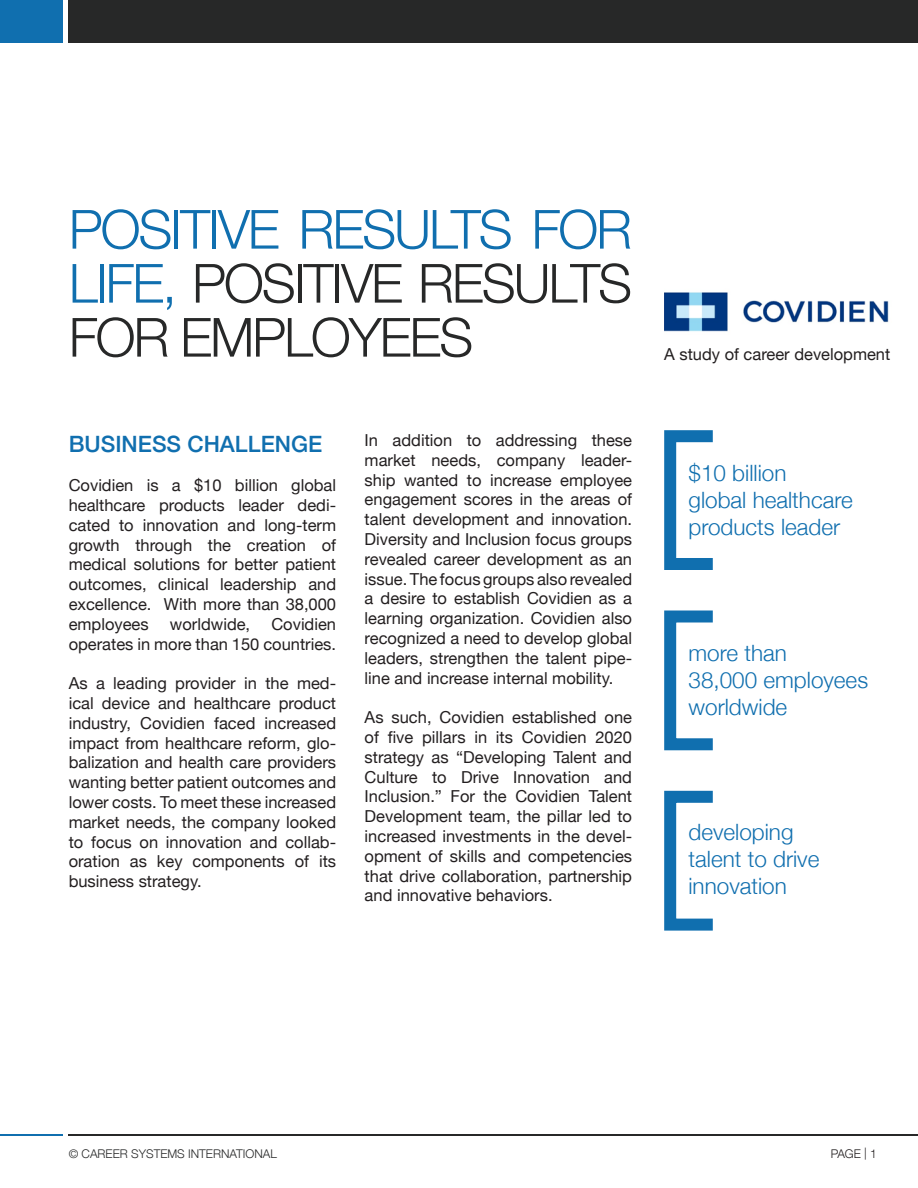
<style>
.page{position:relative;width:918px;height:1188px;background:#fff}
.page>*{position:absolute;margin:0;border:0;box-sizing:border-box;transform-origin:0 0}
.t1{font:300 54px/54px "Helvetica Neue";letter-spacing:-.04em;color:#272828;text-align:justify}
.brackets{font:300 22.5px/27px "Helvetica Neue";color:#106faf}
.t2{font:500 22.5px "Helvetica Neue";color:#106faf}
.t3{font:16.5px/19.8px "Helvetica Neue";color:#231f20;text-align:justify}
.t4{font:300 12px "Helvetica Neue";color:#272828}
.t5{font:300 12px "Helvetica Neue";color:#231f20}
.s1{color:#106faf}
</style>
<div class="page">
<div style="left:0;top:0;width:63px;height:42px;background:#106faf"></div>
<hr style="left:0;top:1134px;width:63px;height:2px;background:#106faf">
<div style="left:69px;top:0;width:849px;height:42px;background:#272828"></div>
<hr style="left:69px;top:1134px;width:849px;height:2px;background:#272828">
<div style="left:664px;top:430px;width:55px;height:140px;border:12px solid #106faf"></div>
<div style="left:664px;top:610px;width:55px;height:140px;border:12px solid #106faf"></div>
<div style="left:664px;top:791px;width:55px;height:140px;border:12px solid #106faf"></div>
<img style="left:664px;top:292px;width:225px;height:40px">
<p class="t1" style="left:69px;top:198px;width:565px"><span class="s1">POSITIVE RESULTS FOR LIFE,</span> POSITIVE RESULTS FOR EMPLOYEES</p>
<p class="t2" style="left:69px;top:426px;width:255px">BUSINESS CHALLENGE</p>
<p class="t3" style="left:69px;top:476px;width:269px">Covidien is a $10 billion global healthcare products leader dedi&shy;cated to innovation and long-term growth through the creation of medical solutions for better patient outcomes, clinical leadership and excellence. With more than 38,000 employees</p>
<p class="t3" style="left:69px;top:615px;width:269px;text-align:right">Covidien<br>operates in more than 150 countries.</p>
<p class="t3" style="left:69px;top:674px;width:269px">As a leading provider in the med&shy;ical device and healthcare product industry, Covidien faced increased impact from healthcare reform, glo&shy;balization and health care providers wanting better patient outcomes and lower costs. To meet these increased market needs, the company looked to focus on innovation and collab&shy;oration as key components of its business strategy.</p>
<p class="t3" style="left:170px;top:615px;width:82px">worldwide,</p>
<p class="t3" style="left:365px;top:431px;width:269px">In addition to addressing these market needs, company leader&shy;ship wanted to increase employee engagement scores in the areas of talent development and innovation.<br>Diversity and Inclusion focus groups revealed career development as an issue. The focus groups also revealed a desire to establish Covidien as a learning organization. Covidien also recognized a need to develop global leaders, strengthen the talent pipe&shy;line and increase internal mobility.</p>
<p class="t3" style="left:365px;top:708px;width:269px">As such, Covidien established one of five pillars in its Covidien 2020 strategy as “Developing Talent and Culture to Drive Innovation and Inclusion.” For the Covidien Talent Development team, the pillar led to increased investments in the devel&shy;opment of skills and competencies that drive collaboration, partnership and innovative behaviors.</p>
<p class="t3" style="left:664px;top:345px;width:228px">A study of career development</p>
<p class="brackets" style="left:688px;top:458px;width:166px">$10 billion<br>global healthcare products leader</p>
<p class="brackets" style="left:688px;top:638px;width:181px">more than<br>38,000 employees worldwide</p>
<p class="brackets" style="left:688px;top:817px;width:132px">developing talent to drive innovation</p>
<p class="t4" style="left:69px;top:1144px;width:210px">© CAREER SYSTEMS INTERNATIONAL</p>
<p class="t5" style="left:831px;top:1144px;width:48px">PAGE | 1</p>
</div>
